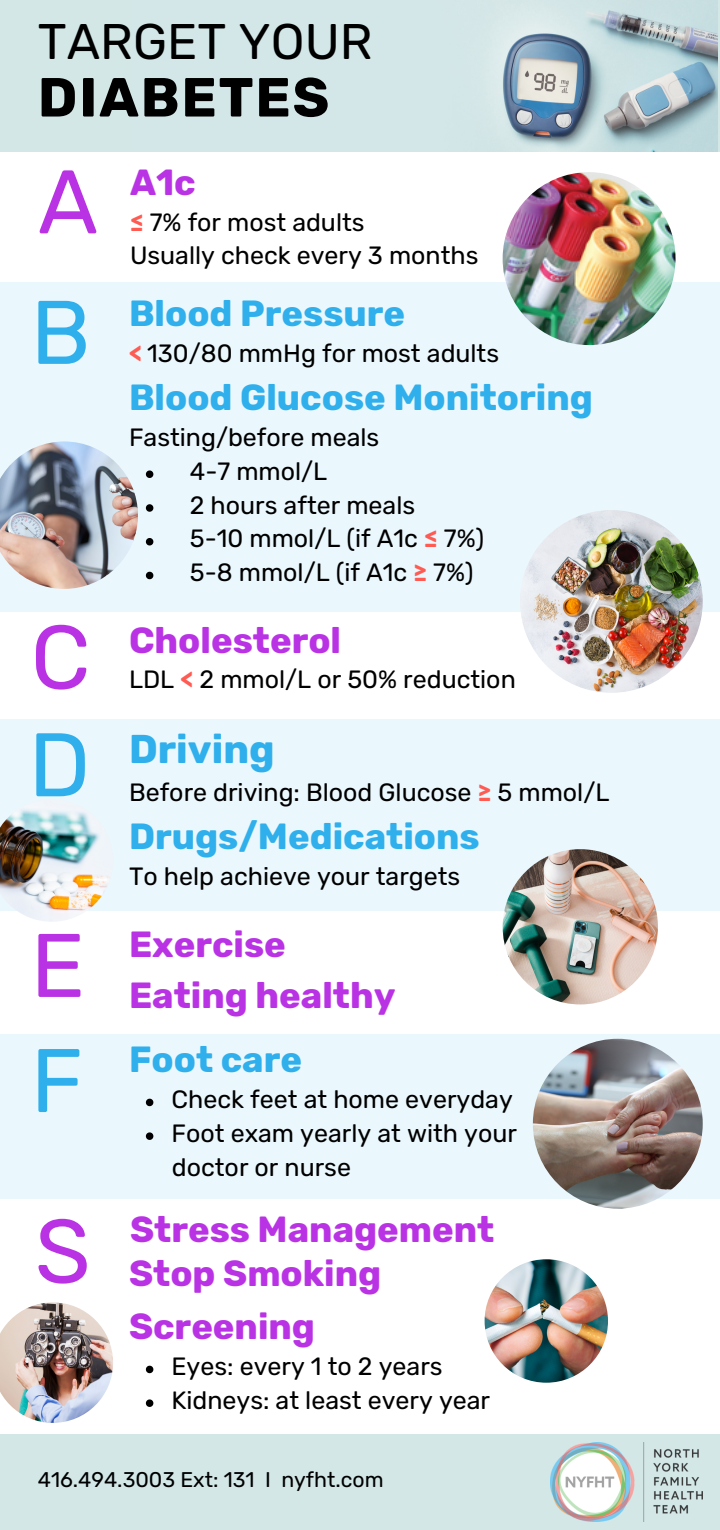
<style>
.page{position:relative;width:720px;height:1530px;background:#fff}
.page>*{position:absolute;margin:0;border:0;box-sizing:border-box;transform-origin:0 0}
.t1{font:90px "Rubik";color:#b933e5}
.t2{font:90px "Rubik";color:#2fafeb}
.t3{font:700 55px "Rubik";letter-spacing:.035em;color:#000}
.t4{font:50px "Rubik";color:#000}
.t5{font:700 40px "Rubik";color:#2fafeb}
.t6{font:700 36.25px "Rubik";color:#b933e5}
.t7{font:700 36.25px "Rubik";color:#2fafeb}
.t8{font:25px "Rubik";color:#000}
.t9{font:21.25px "Rubik";color:#000}
.s1{font-weight:700;color:#ff5b53}
</style>
<div class="page">
<div style="left:0;top:282px;width:720px;height:329px;background:#eaf7fd"></div>
<svg style="left:146px;top:470px;width:7px;height:8px"></svg>
<svg style="left:146px;top:504px;width:7px;height:8px"></svg>
<svg style="left:146px;top:538px;width:7px;height:7px"></svg>
<svg style="left:146px;top:572px;width:7px;height:7px"></svg>
<img style="left:503px;top:172px;width:173px;height:173px;border-radius:50%">
<img style="left:0;top:441px;width:138px;height:148px">
<div style="left:0;top:719px;width:720px;height:192px;background:#eaf7fd"></div>
<img style="left:0;top:810px;width:110px;height:112px">
<div style="left:0;top:1035px;width:720px;height:164px;background:#eaf7fd"></div>
<svg style="left:146px;top:1099px;width:7px;height:7px"></svg>
<svg style="left:146px;top:1132px;width:7px;height:8px"></svg>
<img style="left:520px;top:510px;width:183px;height:183px;border-radius:50%">
<img style="left:503px;top:849px;width:155px;height:155px;border-radius:50%">
<div style="left:0;top:1435px;width:720px;height:95px;background:#d2e7e6"></div>
<svg style="left:146px;top:1366px;width:7px;height:7px"></svg>
<svg style="left:146px;top:1399px;width:7px;height:8px"></svg>
<img style="left:485px;top:1259px;width:123px;height:124px;border-radius:50%">
<img style="left:0;top:1302px;width:113px;height:121px">
<img style="left:533px;top:1039px;width:170px;height:170px;border-radius:50%">
<div style="left:0;top:0;width:720px;height:152px;background:#d2e7e6"></div>
<img style="left:494px;top:0;width:223px;height:152px">
<img style="left:551px;top:1443px;width:152px;height:78px">
<p class="t4" style="left:38px;top:13px;width:336px">TARGET YOUR</p>
<p class="t3" style="left:38px;top:65px;width:293px">DIABETES</p>
<p class="t1" style="left:38px;top:149px;width:62px">A</p>
<p class="t2" style="left:31px;top:280px;width:62px">B</p>
<p class="t1" style="left:31px;top:605px;width:61px">C</p>
<p class="t2" style="left:29px;top:712px;width:64px">D</p>
<p class="t1" style="left:31px;top:913px;width:56px">E</p>
<p class="t2" style="left:31px;top:1028px;width:54px">F</p>
<p class="t1" style="left:35px;top:1199px;width:57px">S</p>
<p class="t6" style="left:130px;top:161px;width:67px">A1c</p>
<p class="t8" style="left:130px;top:207px;width:236px"><span class="s1">≤</span> 7% for most adults</p>
<p class="t8" style="left:130px;top:241px;width:350px">Usually check every 3 months</p>
<p class="t7" style="left:129px;top:292px;width:278px">Blood Pressure</p>
<p class="t8" style="left:129px;top:338px;width:372px"><span class="s1">&lt;</span> 130/80 mmHg for most adults</p>
<p class="t7" style="left:129px;top:377px;width:465px">Blood Glucose Monitoring</p>
<p class="t8" style="left:129px;top:423px;width:252px">Fasting/before meals</p>
<p class="t8" style="left:190px;top:456px;width:139px">4-7 mmol/L</p>
<p class="t8" style="left:190px;top:490px;width:227px">2 hours after meals</p>
<p class="t8" style="left:190px;top:524px;width:296px">5-10 mmol/L (if A1c <span class="s1">≤</span> 7%)</p>
<p class="t8" style="left:190px;top:558px;width:285px">5-8 mmol/L (if A1c <span class="s1">≥</span> 7%)</p>
<p class="t6" style="left:129px;top:619px;width:214px">Cholesterol</p>
<p class="t8" style="left:129px;top:665px;width:388px">LDL <span class="s1">&lt;</span> 2 mmol/L or 50% reduction</p>
<p class="t5" style="left:129px;top:726px;width:147px">Driving</p>
<p class="t8" style="left:129px;top:777px;width:482px">Before driving: Blood Glucose <span class="s1">≥</span> 5 mmol/L</p>
<p class="t7" style="left:129px;top:815px;width:352px">Drugs/Medications</p>
<p class="t8" style="left:129px;top:862px;width:333px">To help achieve your targets</p>
<p class="t6" style="left:129px;top:923px;width:158px">Exercise</p>
<p class="t6" style="left:129px;top:974px;width:268px">Eating healthy</p>
<p class="t7" style="left:129px;top:1039px;width:175px">Foot care</p>
<p class="t8" style="left:171px;top:1085px;width:343px">Check feet at home everyday</p>
<p class="t8" style="left:171px;top:1118px;width:347px">Foot exam yearly at with your</p>
<p class="t8" style="left:172px;top:1152px;width:181px">doctor or nurse</p>
<p class="t6" style="left:130px;top:1208px;width:366px">Stress Management</p>
<p class="t6" style="left:129px;top:1252px;width:254px">Stop Smoking</p>
<p class="t6" style="left:129px;top:1306px;width:188px">Screening</p>
<p class="t8" style="left:171px;top:1352px;width:273px">Eyes: every 1 to 2 years</p>
<p class="t8" style="left:171px;top:1385px;width:320px">Kidneys: at least every year</p>
<p class="t9" style="left:38px;top:1467px;width:347px">416.494.3003 Ext: 131 I nyfht.com</p>
</div>
